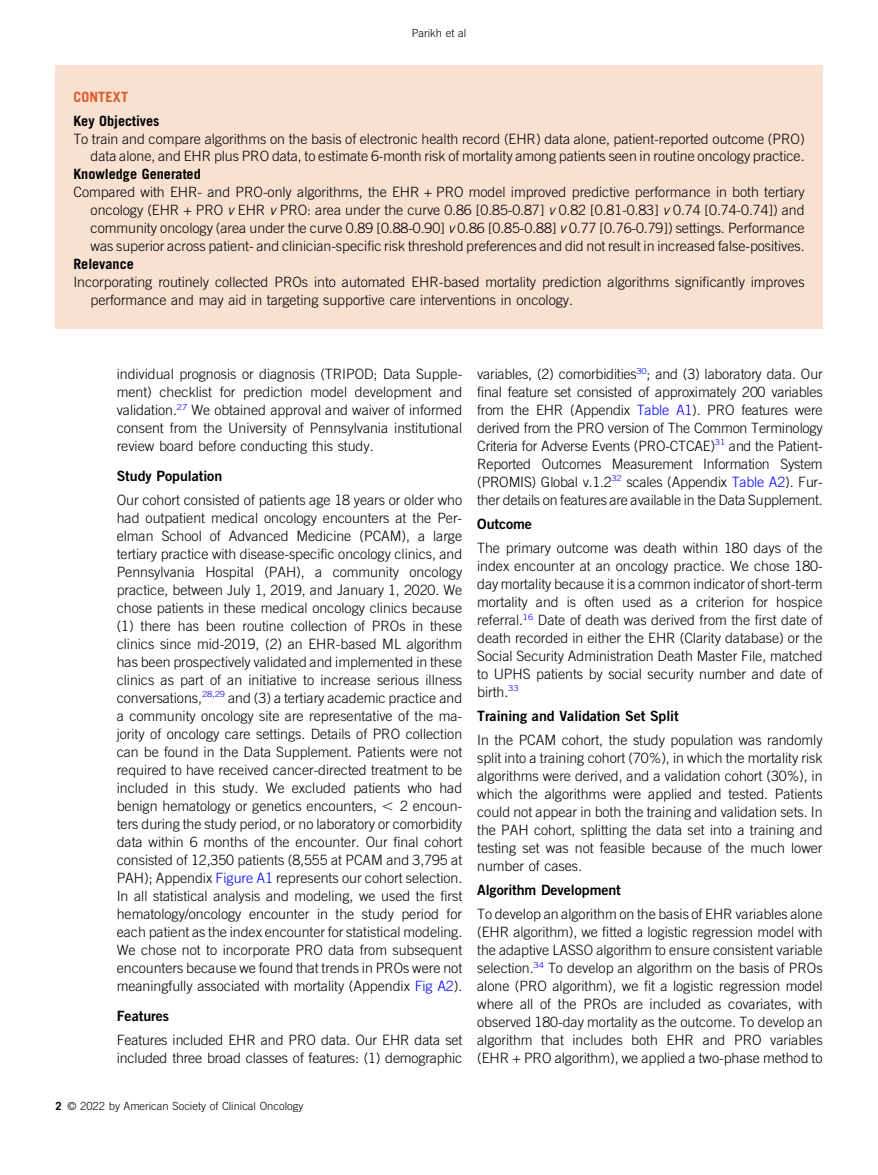
<style>
.page{position:relative;width:878px;height:1175px;background:#fff}
.page>*{position:absolute;margin:0;border:0;box-sizing:border-box;transform-origin:0 0}
.t1{font:14.25px/18px "Adv O Td 710 a 12 c";color:#000;text-align:justify}
.t2{font:14.25px "Adv OT8 a 0 d 451 b.B";color:#000}
.t3{font:14.25px "Adv O Tb 03 e 4648.B";color:#000}
.t4{font:14.25px "Adv O Tb 03 e 4648.B";letter-spacing:.015em;color:#de5a28}
.t5{font:11.25px "Adv O Td 710 a 12 c";color:#000}
.s1{font-family:"Adv O Ta 82 dc 243.I"}
.s2{font-family:"Adv O Td 710 a 12 c+fb"}
.s3{font-family:"Adv OT463 cc 31 e"}
.s4{color:#00f}
.s5{font-family:"Adv O Tb 03 e 4648.B"}
</style>
<div class="page">
<div style="left:55px;top:66px;width:767px;height:263px;background:#f9e1d2"></div>
<p class="t5" style="left:412px;top:29px;width:56px">Parikh et al</p>
<p class="t4" style="left:73px;top:91px;width:56px">CONTEXT</p>
<p class="t3" style="left:73px;top:115px;width:87px">Key Objectives</p>
<p class="t1" style="left:73px;top:131px;width:732px;text-align:right">To train and compare algorithms on the basis of electronic health record (EHR) data alone, patient-reported outcome (PRO) data alone, and EHR plus PRO data, to estimate 6-month risk of mortality among patients seen in routine oncology practice.</p>
<p class="t3" style="left:73px;top:169px;width:129px">Knowledge Generated</p>
<p class="t1" style="left:91px;top:185px;width:715px;text-indent:-17px">Compared with EHR- and PRO-only algorithms, the EHR + PRO model improved predictive performance in both tertiary oncology (EHR + PRO <span class="s1">v</span> EHR <span class="s1">v</span> PRO: area under the curve 0.86 [0.85-0.87] <span class="s1">v</span> 0.82 [0.81-0.83] <span class="s1">v</span> 0.74 [0.74-0.74]) and community oncology (area under the curve 0.89 [0.88-0.90] <span class="s1">v</span> 0.86 [0.85-0.88] <span class="s1">v</span> 0.77 [0.76-0.79]) settings. Performance was superior across patient- and clinician-speci<span class="s2">fi</span>c risk threshold preferences and did not result in increased false-positives.</p>
<p class="t3" style="left:73px;top:259px;width:62px">Relevance</p>
<p class="t1" style="left:91px;top:274px;width:715px;text-indent:-17px">Incorporating routinely collected PROs into automated EHR-based mortality prediction algorithms signi<span class="s2">fi</span>cantly improves performance and may aid in targeting supportive care interventions in oncology.</p>
<p class="t1" style="left:117px;top:366px;width:347px">individual prognosis or diagnosis (TRIPOD; Data Supple&shy;ment) checklist for prediction model development and validation.<sup>27</sup> We obtained approval and waiver of informed consent from the University of Pennsylvania institutional review board before conducting this study.</p>
<p class="t2" style="left:117px;top:470px;width:107px">Study Population</p>
<p class="t1" style="left:117px;top:492px;width:347px">Our cohort consisted of patients age 18 years or older who had outpatient medical oncology encounters at the Per&shy;elman School of Advanced Medicine (PCAM), a large tertiary practice with disease-speci<span class="s2">fi</span>c oncology clinics, and Pennsylvania Hospital (PAH), a community oncology practice, between July 1, 2019, and January 1, 2020. We chose patients in these medical oncology clinics because (1) there has been routine collection of PROs in these clinics since mid-2019, (2) an EHR-based ML algorithm has been prospectively validated and implemented in these clinics as part of an initiative to increase serious illness conversations,<sup>28</sup><sup>,</sup><sup>29</sup> and (3) a tertiary academic practice and a community oncology site are representative of the ma&shy;jority of oncology care settings. Details of PRO collection can be found in the Data Supplement. Patients were not required to have received cancer-directed treatment to be included in this study. We excluded patients who had benign hematology or genetics encounters, <span class="s3">,</span> 2 encoun&shy;ters during the study period, or no laboratory or comorbidity data within 6 months of the encounter. Our <span class="s2">fi</span>nal cohort consisted of 12,350 patients (8,555 at PCAM and 3,795 at PAH); Appendix <span class="s4">Figure A1</span> represents our cohort selection.<br>In all statistical analysis and modeling, we used the <span class="s2">fi</span>rst hematology/oncology encounter in the study period for each patient as the index encounter for statistical modeling.<br>We chose not to incorporate PRO data from subsequent encounters because we found that trends in PROs were not meaningfully associated with mortality (Appendix <span class="s4">Fig A2</span>).</p>
<p class="t2" style="left:117px;top:1010px;width:54px">Features</p>
<p class="t1" style="left:117px;top:1032px;width:347px">Features included EHR and PRO data. Our EHR data set included three broad classes of features: (1) demographic</p>
<p class="t5" style="left:55px;top:1101px;width:249px"><span class="s5">2</span> © 2022 by American Society of Clinical Oncology</p>
<p class="t1" style="left:477px;top:366px;width:347px">variables, (2) comorbidities<sup>30</sup>; and (3) laboratory data. Our <span class="s2">fi</span>nal feature set consisted of approximately 200 variables from the EHR (Appendix <span class="s4">Table A1</span>). PRO features were derived from the PRO version of The Common Terminology Criteria for Adverse Events (PRO-CTCAE)<sup>31</sup> and the Patient-Reported Outcomes Measurement Information System (PROMIS) Global v.1.2<sup>32</sup> scales (Appendix <span class="s4">Table A2</span>). Fur&shy;ther details on features are available in the Data Supplement.</p>
<p class="t2" style="left:477px;top:519px;width:56px">Outcome</p>
<p class="t1" style="left:477px;top:540px;width:347px">The primary outcome was death within 180 days of the index encounter at an oncology practice. We chose 180- day mortality because it is a common indicator of short-term mortality and is often used as a criterion for hospice referral.<sup>16</sup> Date of death was derived from the <span class="s2">fi</span>rst date of death recorded in either the EHR (Clarity database) or the Social Security Administration Death Master File, matched to UPHS patients by social security number and date of birth.<sup>33</sup></p>
<p class="t2" style="left:477px;top:711px;width:203px">Training and Validation Set Split</p>
<p class="t1" style="left:477px;top:732px;width:347px">In the PCAM cohort, the study population was randomly split into a training cohort (70%), in which the mortality risk algorithms were derived, and a validation cohort (30%), in which the algorithms were applied and tested. Patients could not appear in both the training and validation sets. In the PAH cohort, splitting the data set into a training and testing set was not feasible because of the much lower number of cases.</p>
<p class="t2" style="left:477px;top:885px;width:145px">Algorithm Development</p>
<p class="t1" style="left:477px;top:906px;width:347px">To develop an algorithm on the basis of EHR variables alone (EHR algorithm), we <span class="s2">fi</span>tted a logistic regression model with the adaptive LASSO algorithm to ensure consistent variable selection.<sup>34</sup> To develop an algorithm on the basis of PROs alone (PRO algorithm), we <span class="s2">fi</span>t a logistic regression model where all of the PROs are included as covariates, with observed 180-day mortality as the outcome. To develop an algorithm that includes both EHR and PRO variables (EHR + PRO algorithm), we applied a two-phase method to</p>
</div>
